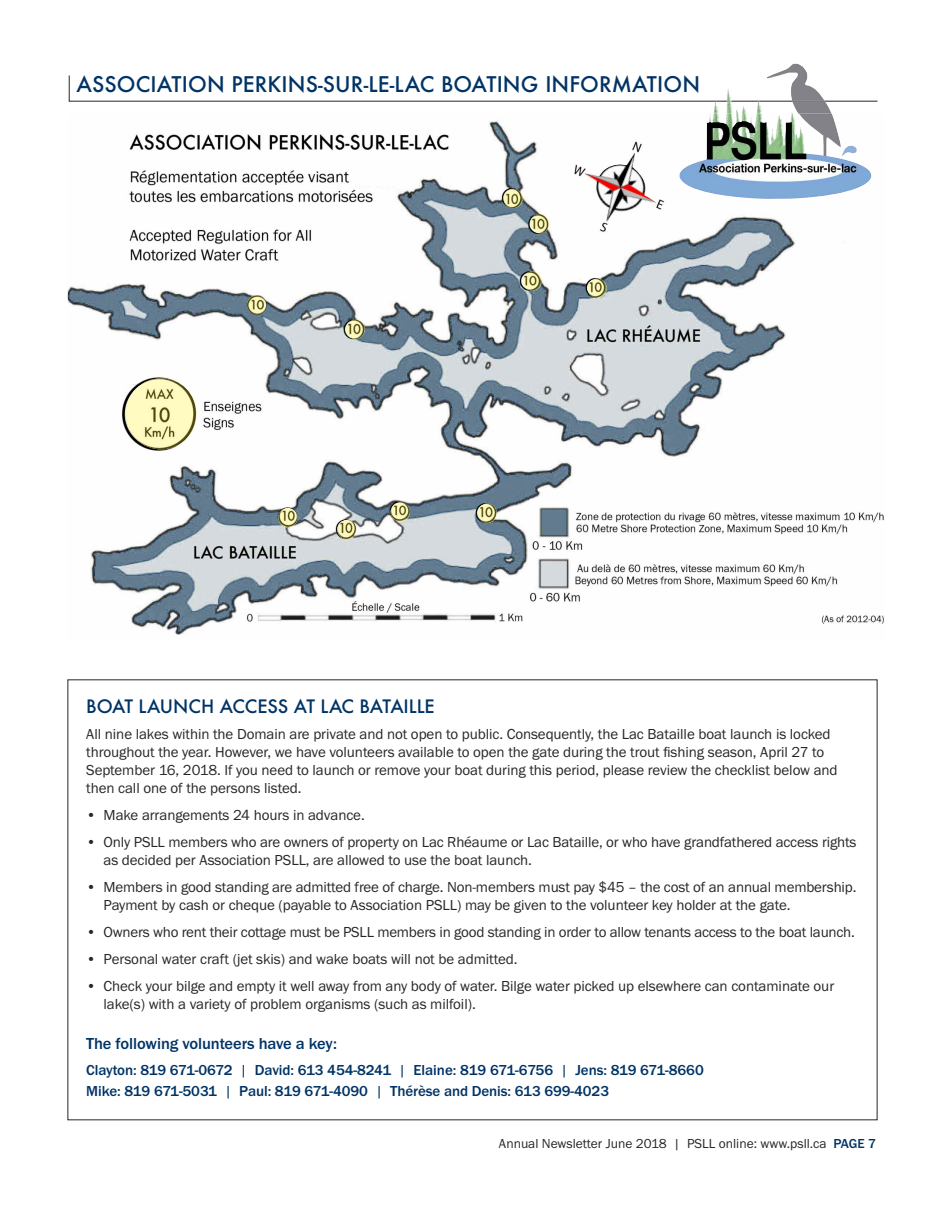
<style>
.page{position:relative;width:945px;height:1215px;background:#fff}
.page>*{position:absolute;margin:0;border:0;box-sizing:border-box;transform-origin:0 0}
.t1{font:500 21px "Futura";letter-spacing:.005em;color:#036}
.t2{font:500 18px "Futura";letter-spacing:-.005em;color:#036}
.t3{font:500 16.5px "Franklin Got TOT";letter-spacing:-.005em;color:#036}
.t4{font:15px/18px "Franklin Got TOT Boo";letter-spacing:-.005em;color:#272627}
.t5{font:500 15px/21px "Franklin Got TOT";letter-spacing:-.005em;color:#036}
.t6{font:13.5px "Franklin Got TOT Boo";color:#272627}
.s1{font-family:"Franklin Got TOT Boo";font-weight:400}
.s2{font-family:"Franklin Got TOT";font-weight:500;color:#036}
</style>
<div class="page">
<img style="left:68px;top:114px;width:816px;height:521px">
<img style="left:584px;top:158px;width:73px;height:65px">
<img style="left:126px;top:378px;width:71px;height:71px">
<img style="left:247px;top:295px;width:19px;height:19px">
<img style="left:346px;top:320px;width:19px;height:19px">
<img style="left:278px;top:508px;width:19px;height:19px">
<img style="left:391px;top:502px;width:19px;height:20px">
<img style="left:337px;top:520px;width:20px;height:19px">
<img style="left:478px;top:504px;width:19px;height:19px">
<img style="left:587px;top:279px;width:20px;height:19px">
<img style="left:523px;top:271px;width:19px;height:20px">
<img style="left:530px;top:214px;width:19px;height:19px">
<img style="left:503px;top:189px;width:20px;height:19px">
<svg style="left:69px;top:76px;width:1px;height:25px"></svg>
<hr style="left:69px;top:101px;width:809px;height:1px;background:#272627">
<img style="left:710px;top:64px;width:122px;height:50px">
<img style="left:680px;top:114px;width:124px;height:60px">
<img style="left:792px;top:101px;width:34px;height:1px">
<h1 class="t1" style="left:76px;top:72px;width:625px">ASSOCIATION PERKINS-SUR-LE-LAC BOATING INFORMATION</h1>
<p class="t2" style="left:86px;top:696px;width:350px">BOAT LAUNCH ACCESS AT LAC BATAILLE</p>
<p class="t4" style="left:86px;top:725px;width:753px">All nine lakes within the Domain are private and not open to public. Consequently, the Lac Bataille boat launch is locked throughout the year. However, we have volunteers available to open the gate during the trout fishing season, April 27 to September 16, 2018. If you need to launch or remove your boat during this period, please review the checklist below and then call one of the persons listed.</p>
<p class="t4" style="left:86px;top:806px;width:280px">• Make arrangements 24 hours in advance.</p>
<p class="t4" style="left:103px;top:833px;width:755px;text-indent:-17px">• Only PSLL members who are owners of property on Lac Rhéaume or Lac Bataille, or who have grandfathered access rights as decided per Association PSLL, are allowed to use the boat launch.</p>
<p class="t4" style="left:103px;top:878px;width:755px;text-indent:-17px">• Members in good standing are admitted free of charge. Non-members must pay $45 – the cost of an annual membership.<br>Payment by cash or cheque (payable to Association PSLL) may be given to the volunteer key holder at the gate.</p>
<p class="t4" style="left:86px;top:923px;width:770px">• Owners who rent their cottage must be PSLL members in good standing in order to allow tenants access to the boat launch.</p>
<p class="t4" style="left:86px;top:950px;width:433px">• Personal water craft (jet skis) and wake boats will not be admitted.</p>
<p class="t4" style="left:103px;top:977px;width:732px;text-indent:-17px">• Check your bilge and empty it well away from any body of water. Bilge water picked up elsewhere can contaminate our lake(s) with a variety of problem organisms (such as milfoil).</p>
<p class="t3" style="left:86px;top:1034px;width:252px">The following volunteers have a key:</p>
<p class="t5" style="left:86px;top:1059px;width:619px">Clayton: 819 671-0672 <span class="s1">|</span> David: 613 454-8241 <span class="s1">|</span> Elaine: 819 671-6756 <span class="s1">|</span> Jens: 819 671-8660<br>Mike: 819 671-5031 <span class="s1">|</span> Paul: 819 671-4090 <span class="s1">|</span> Thérèse and Denis: 613 699-4023</p>
<p class="t6" style="left:499px;top:1135px;width:379px">Annual Newsletter June 2018 | PSLL online: www.psll.ca <span class="s2">PAGE 7</span></p>
</div>
